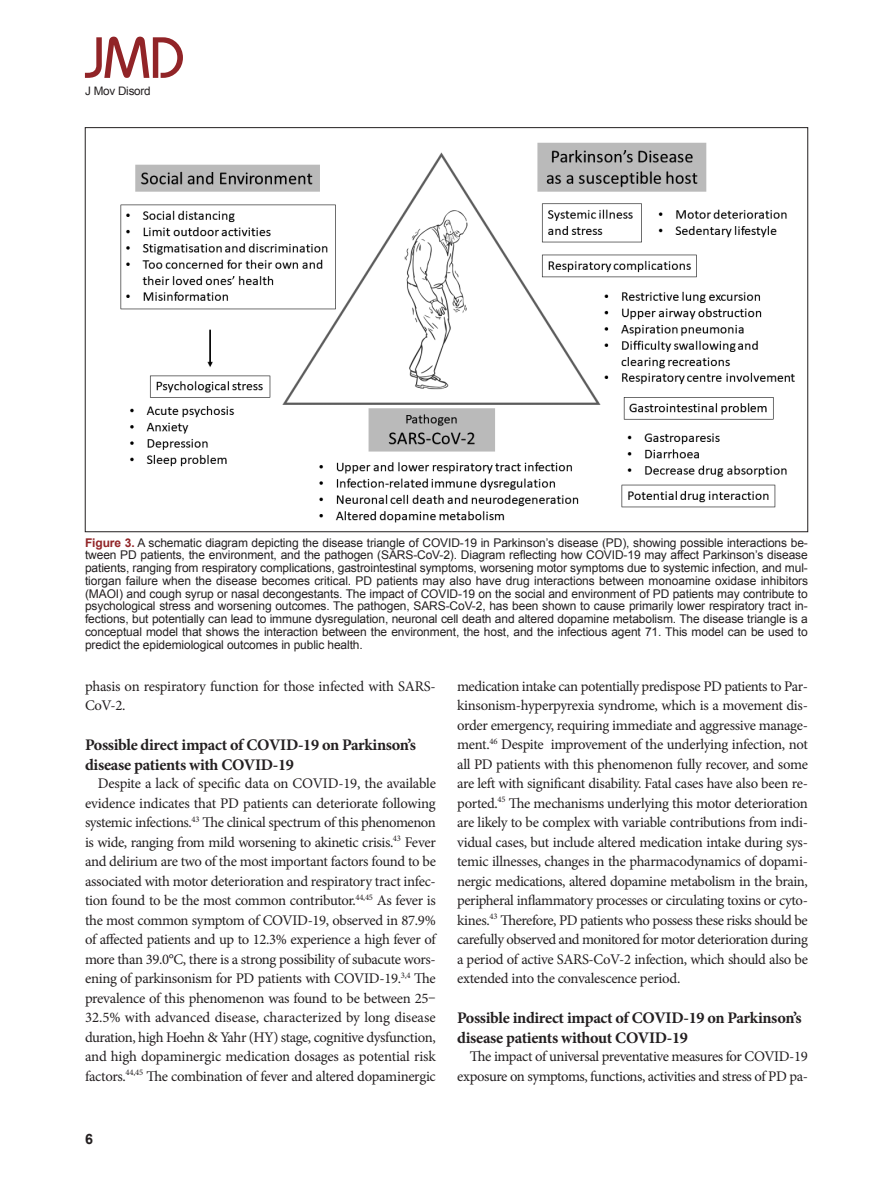
<style>
.page{position:relative;width:893px;height:1191px;background:#fff}
.page>*{position:absolute;margin:0;border:0;box-sizing:border-box;transform-origin:0 0}
.t1{font:500 57.9px "Bauhaus Std";color:#912427}
.t2{font:700 16.2px/19.5px "Minion Pro";letter-spacing:-.02em;color:#231f20}
.t3{font:14.7px/19.5px "Minion Pro";letter-spacing:-.025em;color:#231f20;text-align:justify}
.t4{font:700 14.25px "Arial";color:#231f20}
.t5{font:12px/12.8px "Arial";letter-spacing:-.01em;color:#231f20;text-align:justify}
.t6{font:11.7px "Arial";letter-spacing:-.02em;color:#231f20}
.s1{font-weight:700;color:#912427}
</style>
<div class="page">
<img style="left:120px;top:142px;width:675px;height:381px">
<h1 class="t1" style="left:85px;top:23px;width:101px">JMD</h1>
<p class="t6" style="left:85px;top:83px;width:67px">J Mov Disord</p>
<p class="t5" style="left:85px;top:536px;width:725px"><span class="s1">Figure 3.</span> A schematic diagram depicting the disease triangle of COVID-19 in Parkinson’s disease (PD), showing possible interactions be&shy;tween PD patients, the environment, and the pathogen (SARS-CoV-2). Diagram reflecting how COVID-19 may affect Parkinson’s disease patients, ranging from respiratory complications, gastrointestinal symptoms, worsening motor symptoms due to systemic infection, and mul&shy;tiorgan failure when the disease becomes critical. PD patients may also have drug interactions between monoamine oxidase inhibitors (MAOI) and cough syrup or nasal decongestants. The impact of COVID-19 on the social and environment of PD patients may contribute to psychological stress and worsening outcomes. The pathogen, SARS-CoV-2, has been shown to cause primarily lower respiratory tract in&shy;fections, but potentially can lead to immune dysregulation, neuronal cell death and altered dopamine metabolism. The disease triangle is a conceptual model that shows the interaction between the environment, the host, and the infectious agent 71. This model can be used to predict the epidemiological outcomes in public health.</p>
<p class="t3" style="left:85px;top:676px;width:352px">phasis on respiratory function for those infected with SARS-<br>CoV-2.</p>
<p class="t2" style="left:85px;top:735px;width:333px">Possible direct impact of COVID-19 on Parkinson’s disease patients with COVID-19</p>
<p class="t3" style="left:85px;top:773px;width:352px;text-indent:13px">Despite a lack of specific data on COVID-19, the available evidence indicates that PD patients can deteriorate following systemic infections.<sup>43</sup> The clinical spectrum of this phenomenon is wide, ranging from mild worsening to akinetic crisis.<sup>43</sup> Fever and delirium are two of the most important factors found to be associated with motor deterioration and respiratory tract infec&shy;tion found to be the most common contributor.<sup>44,45</sup> As fever is the most common symptom of COVID-19, observed in 87.9% of affected patients and up to 12.3% experience a high fever of more than 39.0°C, there is a strong possibility of subacute wors&shy;ening of parkinsonism for PD patients with COVID-19.<sup>3,4</sup> The prevalence of this phenomenon was found to be between 25– 32.5% with advanced disease, characterized by long disease duration, high Hoehn &amp; Yahr (HY) stage, cognitive dysfunction, and high dopaminergic medication dosages as potential risk factors.<sup>44,45</sup> The combination of fever and altered dopaminergic</p>
<p class="t4" style="left:85px;top:1129px;width:9px">6</p>
<p class="t3" style="left:457px;top:676px;width:352px">medication intake can potentially predispose PD patients to Par&shy;kinsonism-hyperpyrexia syndrome, which is a movement dis&shy;order emergency, requiring immediate and aggressive manage&shy;ment.<sup>46</sup> Despite improvement of the underlying infection, not all PD patients with this phenomenon fully recover, and some are left with significant disability. Fatal cases have also been re&shy;ported.<sup>45</sup> The mechanisms underlying this motor deterioration are likely to be complex with variable contributions from indi&shy;vidual cases, but include altered medication intake during sys&shy;temic illnesses, changes in the pharmacodynamics of dopami&shy;nergic medications, altered dopamine metabolism in the brain, peripheral inflammatory processes or circulating toxins or cyto&shy;kines.<sup>43</sup> Therefore, PD patients who possess these risks should be carefully observed and monitored for motor deterioration during a period of active SARS-CoV-2 infection, which should also be extended into the convalescence period.</p>
<p class="t2" style="left:457px;top:1008px;width:346px">Possible indirect impact of COVID-19 on Parkinson’s disease patients without COVID-19</p>
<p class="t3" style="left:457px;top:1046px;width:352px;text-align:right">The impact of universal preventative measures for COVID-19 exposure on symptoms, functions, activities and stress of PD pa-</p>
</div>
